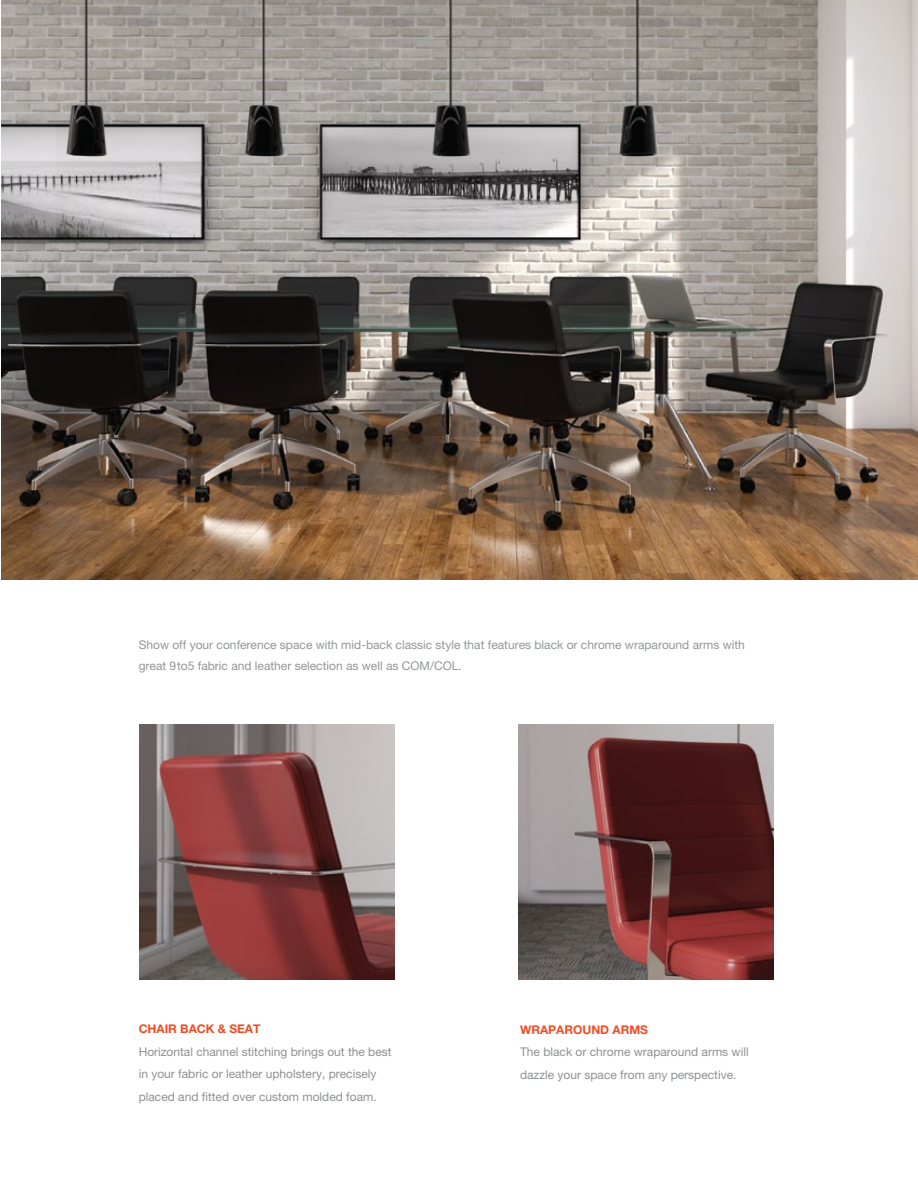
<style>
.page{position:relative;width:918px;height:1188px;background:#fff}
.page>*{position:absolute;margin:0;border:0;box-sizing:border-box;transform-origin:0 0}
.t1{font:12px/22.5px "Helvetica Neue LT Std";color:#8e9090}
.t2{font:12px/21px "Helvetica Neue LT Std";color:#939598}
.t3{font:700 12px "Helvetica Neue LT Std";color:#f04b24}
</style>
<div class="page">
<img style="left:1px;top:0;width:917px;height:580px">
<img style="left:140px;top:725px;width:255px;height:255px">
<img style="left:519px;top:725px;width:255px;height:255px">
<p class="t2" style="left:139px;top:634px;width:608px">Show off your conference space with mid-back classic style that features black or chrome wraparound arms with great 9to5 fabric and leather selection as well as COM/COL.</p>
<p class="t3" style="left:139px;top:1022px;width:123px">CHAIR BACK &amp; SEAT</p>
<p class="t1" style="left:139px;top:1040px;width:254px">Horizontal channel stitching brings out the best in your fabric or leather upholstery, precisely placed and fitted over custom molded foam.</p>
<p class="t3" style="left:520px;top:1022px;width:130px">WRAPAROUND ARMS</p>
<p class="t1" style="left:520px;top:1040px;width:230px">The black or chrome wraparound arms will dazzle your space from any perspective.</p>
</div>
